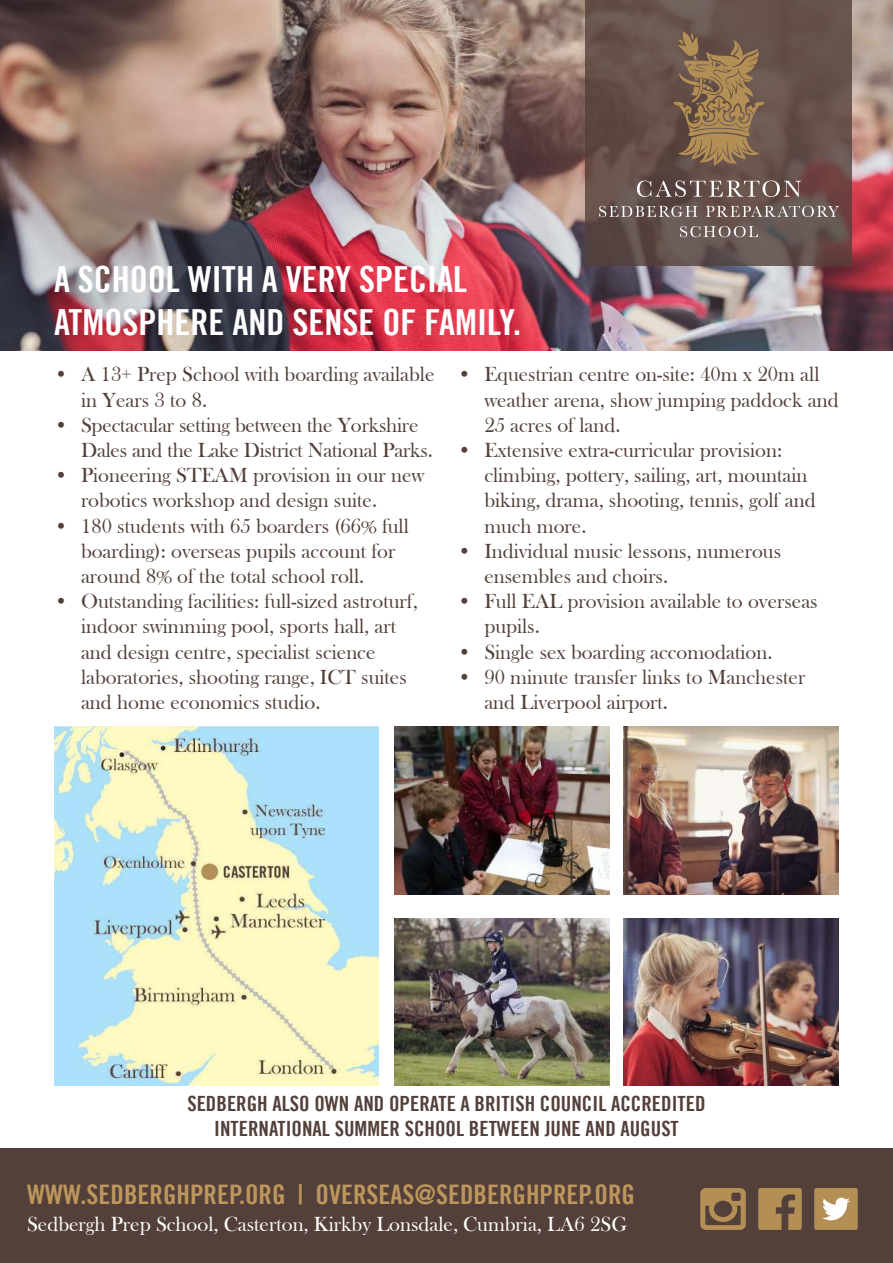
<style>
.page{position:relative;width:893px;height:1263px;background:#fff}
.page>*{position:absolute;margin:0;border:0;box-sizing:border-box;transform-origin:0 0}
.t1{font:36px/43.2px "Trade Gothic LT Bold Cond Twenty";color:#fff}
.t2{font:27px "Trade Gothic LT Bold Cond Twenty";color:#bd965c}
.t3{font:21px/25.2px "Bask Old Face";color:#53403a}
.t4{font:21px/25.2px "Trade Gothic LT Bold Cond Twenty";color:#54403a;text-align:center}
.t5{font:21px "Bask Old Face";color:#fff}
</style>
<div class="page">
<div style="left:0;top:1148px;width:893px;height:115px;background:#53403a"></div>
<img style="left:0;top:0;width:893px;height:351px">
<div style="left:814px;top:1188px;width:44px;height:42px;background:#b38e55;border-radius:2px"></div>
<svg style="left:822px;top:1197px;width:28px;height:23px"></svg>
<svg style="left:758px;top:1188px;width:44px;height:42px"></svg>
<svg style="left:700px;top:1188px;width:46px;height:42px"></svg>
<svg style="left:585px;top:0;width:267px;height:266px;background:#64504a"></svg>
<img style="left:54px;top:727px;width:324px;height:359px">
<img style="left:394px;top:727px;width:215px;height:167px">
<img style="left:394px;top:918px;width:215px;height:168px">
<img style="left:624px;top:727px;width:215px;height:167px">
<img style="left:624px;top:918px;width:215px;height:168px">
<svg style="left:673px;top:31px;width:92px;height:135px;background:#876c4e"></svg>
<svg style="left:637px;top:180px;width:164px;height:17px;background:#82706c"></svg>
<svg style="left:599px;top:206px;width:98px;height:11px"></svg>
<svg style="left:706px;top:206px;width:132px;height:11px"></svg>
<svg style="left:680px;top:226px;width:78px;height:11px"></svg>
<h1 class="t1" style="left:54px;top:258px;width:469px">A SCHOOL WITH A VERY SPECIAL<br>ATMOSPHERE AND SENSE OF FAMILY.</h1>
<p class="t3" style="left:81px;top:363px;width:355px;text-indent:-27px">• A 13+ Prep School with boarding available in Years 3 to 8.</p>
<p class="t3" style="left:81px;top:414px;width:353px;text-indent:-27px">• Spectacular setting between the Yorkshire<br>Dales and the Lake District National Parks.</p>
<p class="t3" style="left:81px;top:464px;width:345px;text-indent:-27px">• Pioneering STEAM provision in our new robotics workshop and design suite.</p>
<p class="t3" style="left:81px;top:515px;width:329px;text-indent:-27px">• 180 students with 65 boarders (66% full boarding): overseas pupils account for around 8% of the total school roll.</p>
<p class="t3" style="left:81px;top:590px;width:338px;text-indent:-27px">• Outstanding facilities: full-sized astroturf, indoor swimming pool, sports hall, art and design centre, specialist science laboratories, shooting range, ICT suites and home economics studio.</p>
<p class="t3" style="left:484px;top:363px;width:356px;text-indent:-27px">• Equestrian centre on-site: 40m x 20m all weather arena, show jumping paddock and<br>25 acres of land.</p>
<p class="t3" style="left:484px;top:439px;width:333px;text-indent:-27px">• Extensive extra-curricular provision: climbing, pottery, sailing, art, mountain biking, drama, shooting, tennis, golf and much more.</p>
<p class="t3" style="left:484px;top:540px;width:298px;text-indent:-27px">• Individual music lessons, numerous ensembles and choirs.</p>
<p class="t3" style="left:484px;top:590px;width:335px;text-indent:-27px">• Full EAL provision available to overseas pupils.</p>
<p class="t3" style="left:457px;top:641px;width:317px">• Single sex boarding accomodation.</p>
<p class="t3" style="left:484px;top:666px;width:323px;text-indent:-27px">• 90 minute transfer links to Manchester and Liverpool airport.</p>
<p class="t4" style="left:187px;top:1091px;width:520px">SEDBERGH ALSO OWN AND OPERATE A BRITISH COUNCIL ACCREDITED<br>INTERNATIONAL SUMMER SCHOOL BETWEEN JUNE AND AUGUST</p>
<p class="t2" style="left:27px;top:1179px;width:609px">WWW.SEDBERGHPREP.ORG | OVERSEAS@SEDBERGHPREP.ORG</p>
<p class="t5" style="left:27px;top:1216px;width:602px">Sedbergh Prep School, Casterton, Kirkby Lonsdale, Cumbria, LA6 2SG</p>
</div>
